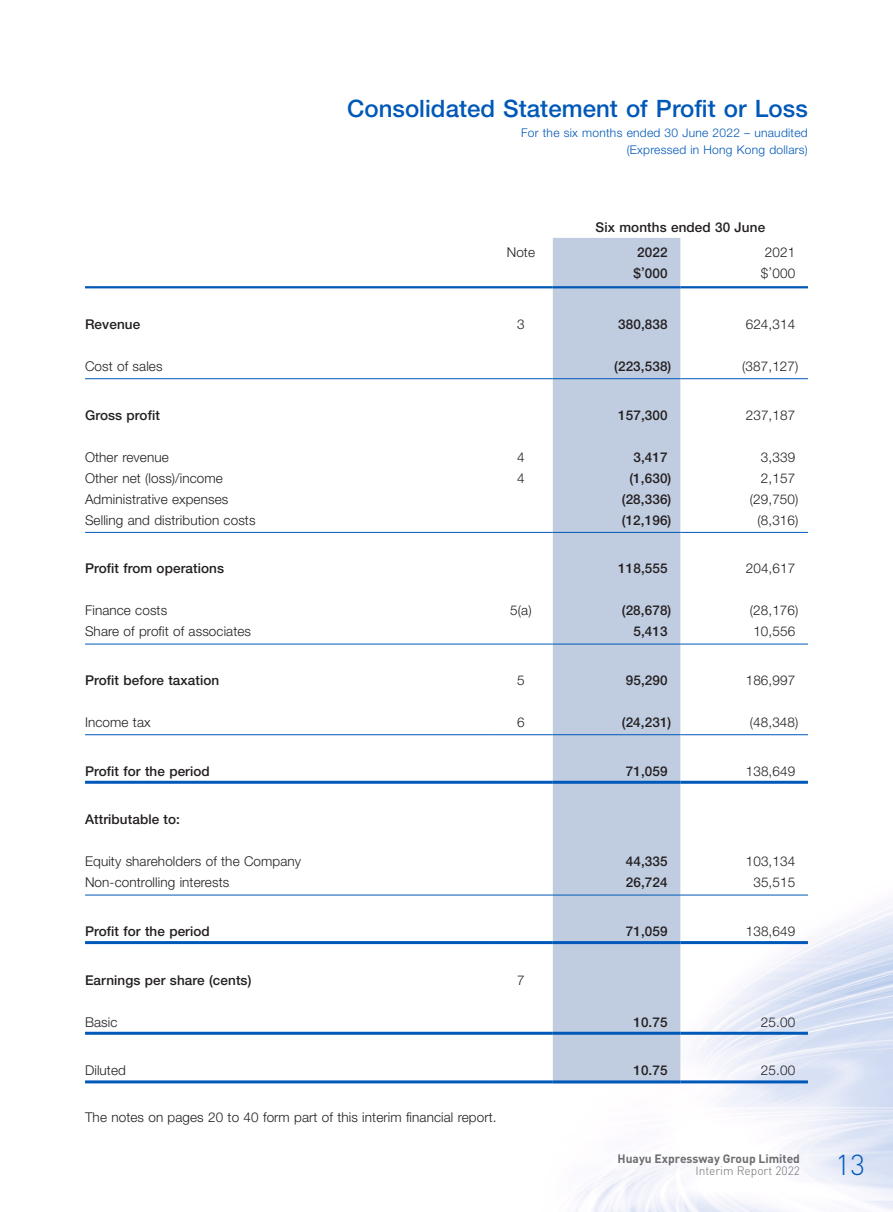
<style>
.page{position:relative;width:893px;height:1212px;background:#fff}
.page>*{position:absolute;margin:0;border:0;box-sizing:border-box;transform-origin:0 0}
.t1{font:300 28.5px "DIN";color:#0058b8}
.t2{font:500 24px "Helvetica Neue LT Std";color:#0058b8}
.t3{font:300 13.5px "Helvetica Neue LT Std";letter-spacing:.01em;color:#231f20}
.t4{font:500 13.5px "Helvetica Neue LT Std";letter-spacing:.01em;color:#231f20}
.t5{font:300 12px/16.5px "Helvetica Neue LT Std";letter-spacing:.02em;color:#0058b8;text-align:right}
.t6{font:700 12px "DIN";color:#6c6d70}
.t7{font:300 12px "DIN";color:#6c6d70}
</style>
<div class="page">
<img style="left:85px;top:238px;width:808px;height:974px">
<div style="left:553px;top:238px;width:127px;height:842px;background:#c0cce0"></div>
<hr style="left:85px;top:286px;width:404px;height:2px;background:#0058b8">
<hr style="left:489px;top:286px;width:64px;height:2px;background:#0058b8">
<hr style="left:553px;top:286px;width:127px;height:2px;background:#0058b8">
<hr style="left:680px;top:286px;width:128px;height:2px;background:#0058b8">
<hr style="left:85px;top:378px;width:404px;height:1px;background:#0058b8">
<hr style="left:489px;top:378px;width:64px;height:1px;background:#0058b8">
<hr style="left:553px;top:378px;width:127px;height:1px;background:#0058b8">
<hr style="left:680px;top:378px;width:128px;height:1px;background:#0058b8">
<hr style="left:85px;top:532px;width:404px;height:1px;background:#0058b8">
<hr style="left:489px;top:532px;width:64px;height:1px;background:#0058b8">
<hr style="left:553px;top:532px;width:127px;height:1px;background:#0058b8">
<hr style="left:680px;top:532px;width:128px;height:1px;background:#0058b8">
<hr style="left:85px;top:644px;width:404px;height:1px;background:#0058b8">
<hr style="left:489px;top:644px;width:64px;height:1px;background:#0058b8">
<hr style="left:553px;top:644px;width:127px;height:1px;background:#0058b8">
<hr style="left:680px;top:644px;width:128px;height:1px;background:#0058b8">
<hr style="left:85px;top:734px;width:404px;height:1px;background:#0058b8">
<hr style="left:489px;top:734px;width:64px;height:1px;background:#0058b8">
<hr style="left:553px;top:734px;width:127px;height:1px;background:#0058b8">
<hr style="left:680px;top:734px;width:128px;height:1px;background:#0058b8">
<hr style="left:85px;top:781px;width:404px;height:3px;background:#0058b8">
<hr style="left:489px;top:781px;width:64px;height:3px;background:#0058b8">
<hr style="left:553px;top:781px;width:127px;height:3px;background:#0058b8">
<hr style="left:680px;top:781px;width:128px;height:3px;background:#0058b8">
<hr style="left:85px;top:895px;width:404px;height:1px;background:#0058b8">
<hr style="left:489px;top:895px;width:64px;height:1px;background:#0058b8">
<hr style="left:553px;top:895px;width:127px;height:1px;background:#0058b8">
<hr style="left:680px;top:895px;width:128px;height:1px;background:#0058b8">
<hr style="left:85px;top:941px;width:404px;height:3px;background:#0058b8">
<hr style="left:489px;top:941px;width:64px;height:3px;background:#0058b8">
<hr style="left:553px;top:941px;width:127px;height:3px;background:#0058b8">
<hr style="left:680px;top:941px;width:128px;height:3px;background:#0058b8">
<hr style="left:85px;top:1032px;width:404px;height:3px;background:#0058b8">
<hr style="left:489px;top:1032px;width:64px;height:3px;background:#0058b8">
<hr style="left:553px;top:1032px;width:127px;height:3px;background:#0058b8">
<hr style="left:680px;top:1032px;width:128px;height:3px;background:#0058b8">
<hr style="left:85px;top:1080px;width:404px;height:3px;background:#0058b8">
<hr style="left:489px;top:1080px;width:64px;height:3px;background:#0058b8">
<hr style="left:553px;top:1080px;width:127px;height:3px;background:#0058b8">
<hr style="left:680px;top:1080px;width:128px;height:3px;background:#0058b8">
<h2 class="t2" style="left:347px;top:94px;width:462px">Consolidated Statement of Profit or Loss</h2>
<p class="t5" style="left:521px;top:124px;width:288px">For the six months ended 30 June 2022 – unaudited (Expressed in Hong Kong dollars)</p>
<p class="t4" style="left:596px;top:219px;width:171px">Six months ended 30 June</p>
<p class="t3" style="left:507px;top:244px;width:30px">Note</p>
<p class="t4" style="left:637px;top:244px;width:32px">2022</p>
<p class="t3" style="left:765px;top:244px;width:32px">2021</p>
<p class="t4" style="left:633px;top:265px;width:36px">$’000</p>
<p class="t3" style="left:761px;top:265px;width:36px">$’000</p>
<p class="t4" style="left:85px;top:316px;width:57px">Revenue</p>
<p class="t3" style="left:517px;top:316px;width:9px">3</p>
<p class="t4" style="left:618px;top:316px;width:51px">380,838</p>
<p class="t3" style="left:746px;top:316px;width:51px">624,314</p>
<p class="t3" style="left:85px;top:358px;width:79px">Cost of sales</p>
<p class="t4" style="left:614px;top:358px;width:59px">(223,538)</p>
<p class="t3" style="left:742px;top:358px;width:58px">(387,127)</p>
<p class="t4" style="left:85px;top:407px;width:76px">Gross profit</p>
<p class="t4" style="left:618px;top:407px;width:51px">157,300</p>
<p class="t3" style="left:746px;top:407px;width:51px">237,187</p>
<p class="t3" style="left:85px;top:449px;width:85px">Other revenue</p>
<p class="t3" style="left:517px;top:449px;width:9px">4</p>
<p class="t4" style="left:633px;top:449px;width:36px">3,417</p>
<p class="t3" style="left:761px;top:449px;width:36px">3,339</p>
<p class="t3" style="left:85px;top:470px;width:139px">Other net (loss)/income</p>
<p class="t3" style="left:517px;top:470px;width:9px">4</p>
<p class="t4" style="left:629px;top:470px;width:43px">(1,630)</p>
<p class="t3" style="left:761px;top:470px;width:36px">2,157</p>
<p class="t3" style="left:85px;top:491px;width:145px">Administrative expenses</p>
<p class="t4" style="left:622px;top:491px;width:51px">(28,336)</p>
<p class="t3" style="left:750px;top:491px;width:50px">(29,750)</p>
<p class="t3" style="left:85px;top:512px;width:172px">Selling and distribution costs</p>
<p class="t4" style="left:622px;top:512px;width:51px">(12,196)</p>
<p class="t3" style="left:757px;top:512px;width:42px">(8,316)</p>
<p class="t4" style="left:85px;top:560px;width:141px">Profit from operations</p>
<p class="t4" style="left:618px;top:560px;width:51px">118,555</p>
<p class="t3" style="left:746px;top:560px;width:51px">204,617</p>
<p class="t3" style="left:85px;top:602px;width:84px">Finance costs</p>
<p class="t3" style="left:510px;top:602px;width:23px">5(a)</p>
<p class="t4" style="left:622px;top:602px;width:51px">(28,678)</p>
<p class="t3" style="left:750px;top:602px;width:50px">(28,176)</p>
<p class="t3" style="left:85px;top:623px;width:168px">Share of profit of associates</p>
<p class="t4" style="left:633px;top:623px;width:36px">5,413</p>
<p class="t3" style="left:753px;top:623px;width:43px">10,556</p>
<p class="t4" style="left:85px;top:672px;width:136px">Profit before taxation</p>
<p class="t3" style="left:517px;top:672px;width:9px">5</p>
<p class="t4" style="left:626px;top:672px;width:43px">95,290</p>
<p class="t3" style="left:746px;top:672px;width:51px">186,997</p>
<p class="t3" style="left:85px;top:714px;width:67px">Income tax</p>
<p class="t3" style="left:517px;top:714px;width:9px">6</p>
<p class="t4" style="left:622px;top:714px;width:51px">(24,231)</p>
<p class="t3" style="left:750px;top:714px;width:50px">(48,348)</p>
<p class="t4" style="left:85px;top:763px;width:126px">Profit for the period</p>
<p class="t4" style="left:626px;top:763px;width:43px">71,059</p>
<p class="t3" style="left:746px;top:762px;width:51px">138,649</p>
<p class="t4" style="left:85px;top:811px;width:97px">Attributable to:</p>
<p class="t3" style="left:85px;top:853px;width:218px">Equity shareholders of the Company</p>
<p class="t4" style="left:626px;top:853px;width:43px">44,335</p>
<p class="t3" style="left:746px;top:853px;width:51px">103,134</p>
<p class="t3" style="left:85px;top:874px;width:146px">Non-controlling interests</p>
<p class="t4" style="left:626px;top:874px;width:43px">26,724</p>
<p class="t3" style="left:753px;top:874px;width:43px">35,515</p>
<p class="t4" style="left:85px;top:923px;width:126px">Profit for the period</p>
<p class="t4" style="left:626px;top:923px;width:43px">71,059</p>
<p class="t3" style="left:746px;top:923px;width:51px">138,649</p>
<p class="t4" style="left:85px;top:972px;width:168px">Earnings per share (cents)</p>
<p class="t3" style="left:517px;top:971px;width:9px">7</p>
<p class="t3" style="left:85px;top:1013px;width:34px">Basic</p>
<p class="t4" style="left:633px;top:1014px;width:36px">10.75</p>
<p class="t3" style="left:761px;top:1013px;width:36px">25.00</p>
<p class="t3" style="left:85px;top:1062px;width:42px">Diluted</p>
<p class="t4" style="left:633px;top:1062px;width:36px">10.75</p>
<p class="t3" style="left:761px;top:1062px;width:36px">25.00</p>
<p class="t3" style="left:85px;top:1109px;width:413px">The notes on pages 20 to 40 form part of this interim financial report.</p>
<p class="t6" style="left:617px;top:1151px;width:184px">Huayu Expressway Group Limited</p>
<p class="t7" style="left:695px;top:1163px;width:106px">Interim Report 2022</p>
<h1 class="t1" style="left:836px;top:1147px;width:31px">13</h1>
</div>
